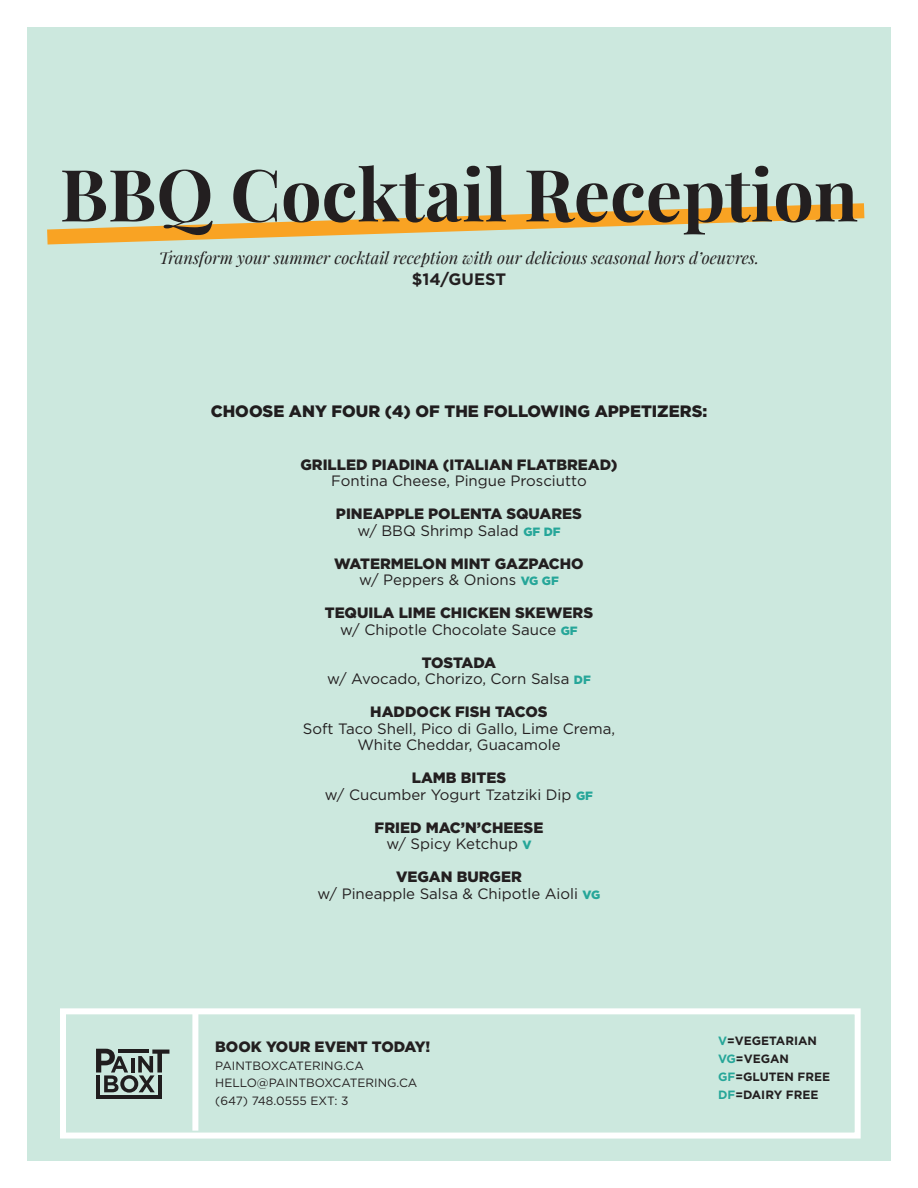
<style>
.page{position:relative;width:918px;height:1188px;background:#fff}
.page>*{position:absolute;margin:0;border:0;box-sizing:border-box;transform-origin:0 0}
.t1{font:700 72px "Playfair Display";color:#231f20}
.t2{font:italic 16.5px "Playfair Display";color:#231f20}
.t3{font:900 16.5px "Gotham";color:#201d1e}
.t4{font:700 16.5px "Gotham";color:#231f20}
.t5{font:900 15px/16.5px "Gotham";color:#231f20;text-align:center}
.t6{font:15px/16.5px "Gotham";color:#231f20;text-align:center}
.t7{font:12px/17.4px "Gotham";color:#231f20}
.t8{font:700 12px/18px "Gotham";color:#231f20}
.s1{font-weight:400}
.s2{font-size:12px;color:#26a699}
.s3{font-weight:900}
.s4{font-weight:900;font-size:12px;color:#26a699}
.s5{color:#26a699}
</style>
<div class="page">
<div style="left:27px;top:27px;width:864px;height:1134px;background:#cce8de"></div>
<svg style="left:47px;top:203px;width:818px;height:42px"></svg>
<svg style="left:96px;top:1049px;width:73px;height:44px"></svg>
<hr style="left:96px;top:1095px;width:66px;height:3px;background:#201d1e">
<hr style="left:118px;top:1050px;width:30px;height:3px;background:#201d1e">
<hr style="left:159px;top:1075px;width:3px;height:23px;background:#201d1e">
<hr style="left:96px;top:1075px;width:3px;height:23px;background:#201d1e">
<hr style="left:131px;top:1058px;width:3px;height:14px;background:#201d1e">
<div style="left:60px;top:1008px;width:801px;height:131px;border:6px solid #fff"></div>
<div style="left:192px;top:1014px;width:6px;height:117px;background:#fff"></div>
<h1 class="t1" style="left:60px;top:138px;width:800px">BBQ Cocktail Reception</h1>
<p class="t2" style="left:159px;top:245px;width:602px">Transform your summer cocktail reception with our delicious seasonal hors d’oeuvres.</p>
<p class="t4" style="left:412px;top:268px;width:96px">$14/GUEST</p>
<p class="t3" style="left:211px;top:400px;width:498px">CHOOSE ANY FOUR (4) OF THE FOLLOWING APPETIZERS:</p>
<p class="t5" style="left:300px;top:456px;width:319px">GRILLED PIADINA (ITALIAN FLATBREAD)</p>
<p class="t6" style="left:331px;top:472px;width:257px">Fontina Cheese, Pingue Prosciutto</p>
<p class="t5" style="left:336px;top:505px;width:248px">PINEAPPLE POLENTA SQUARES <span class="s1">w/ BBQ Shrimp Salad</span> <span class="s2">GF DF</span></p>
<p class="t5" style="left:334px;top:555px;width:251px">WATERMELON MINT GAZPACHO <span class="s1">w/ Peppers &amp; Onions</span> <span class="s2">VG GF</span></p>
<p class="t5" style="left:325px;top:604px;width:270px">TEQUILA LIME CHICKEN SKEWERS <span class="s1">w/ Chipotle Chocolate Sauce</span> <span class="s2">GF</span></p>
<p class="t6" style="left:327px;top:654px;width:265px"><span class="s3">TOSTADA<br></span>w/ Avocado, Chorizo, Corn Salsa <span class="s4">DF</span></p>
<p class="t5" style="left:370px;top:703px;width:179px">HADDOCK FISH TACOS</p>
<p class="t6" style="left:303px;top:720px;width:314px">Soft Taco Shell, Pico di Gallo, Lime Crema,<br>White Cheddar, Guacamole</p>
<p class="t6" style="left:325px;top:769px;width:270px"><span class="s3">LAMB BITES<br></span>w/ Cucumber Yogurt Tzatziki Dip <span class="s4">GF</span></p>
<p class="t5" style="left:375px;top:819px;width:170px">FRIED MAC’N’CHEESE <span class="s1">w/ Spicy Ketchup</span> <span class="s2">V</span></p>
<p class="t6" style="left:318px;top:868px;width:284px"><span class="s3">VEGAN BURGER<br></span>w/ Pineapple Salsa &amp; Chipotle Aioli <span class="s4">VG</span></p>
<p class="t5" style="left:215px;top:1039px;width:217px">BOOK YOUR EVENT TODAY!</p>
<p class="t7" style="left:215px;top:1057px;width:204px">PAINTBOXCATERING.CA<br>HELLO@PAINTBOXCATERING.CA (647) 748.0555 EXT: 3</p>
<p class="t8" style="left:718px;top:1032px;width:114px"><span class="s5">V</span>=VEGETARIAN<br><span class="s5">VG</span>=VEGAN<br><span class="s5">GF</span>=GLUTEN FREE<br><span class="s5">DF</span>=DAIRY FREE</p>
</div>
